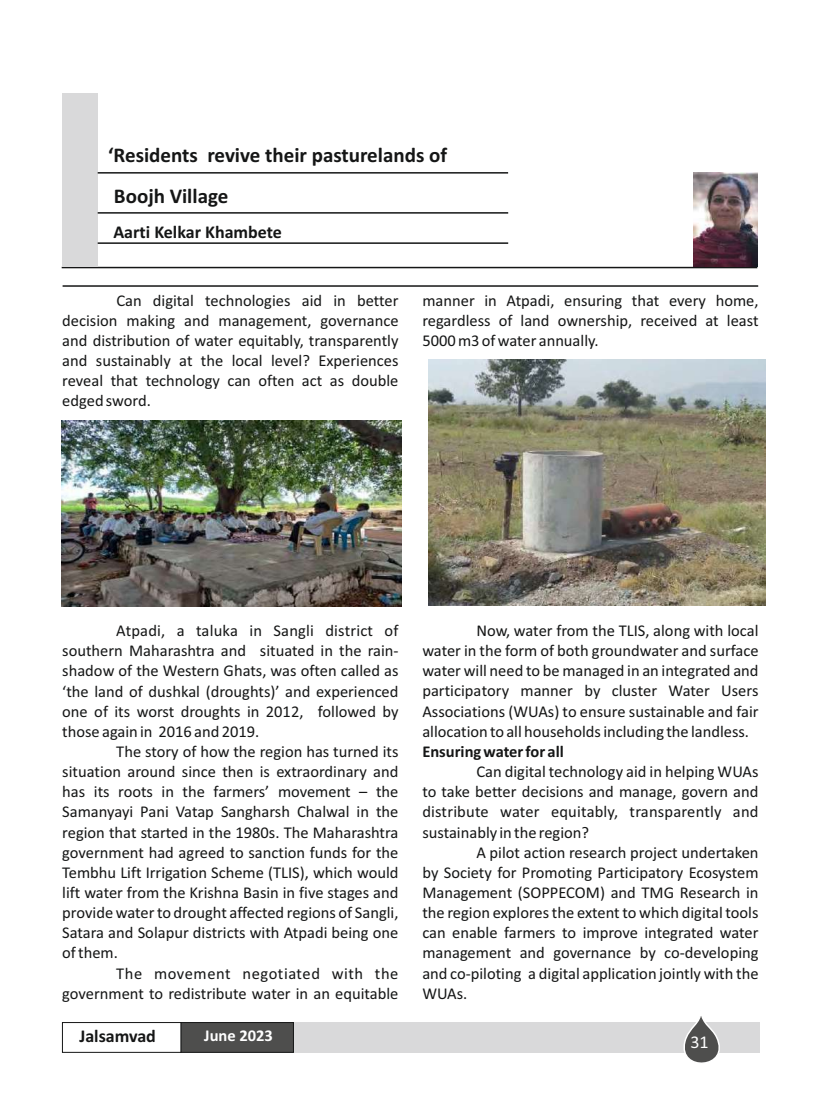
<style>
.page{position:relative;width:834px;height:1102px;background:#fff}
.page>*{position:absolute;margin:0;border:0;box-sizing:border-box;transform-origin:0 0}
.t1{font:700 21px "Calibri";color:#151616}
.t2{font:700 18px "Calibri";color:#151616}
.t3{font:18px "Calibri";color:#fff}
.t4{font:16.5px/20.1px "Calibri";color:#151616;text-align:justify}
.t5{font:700 16.5px "Calibri";color:#151616}
.t6{font:700 16.5px "Calibri";color:#fff}
</style>
<div class="page">
<hr style="left:62px;top:267px;width:695px;height:1px;background:#151616">
<div style="left:62px;top:93px;width:36px;height:173px;background:#d9d9da"></div>
<hr style="left:98px;top:172px;width:410px;height:2px;background:#151616">
<hr style="left:98px;top:242px;width:410px;height:2px;background:#151616">
<hr style="left:98px;top:212px;width:410px;height:2px;background:#151616">
<img style="left:694px;top:172px;width:63px;height:95px">
<hr style="left:63px;top:285px;width:695px;height:2px;background:#151616">
<img style="left:62px;top:421px;width:340px;height:186px">
<img style="left:429px;top:360px;width:336px;height:245px">
<div style="left:62px;top:1022px;width:119px;height:30px;background:#fff;border:1px solid #151616"></div>
<div style="left:181px;top:1022px;width:579px;height:31px;background:#d9d9da"></div>
<svg style="left:683px;top:1016px;width:37px;height:47px"></svg>
<div style="left:181px;top:1022px;width:113px;height:30px;background:#4e4e4d;border:1px solid #151616"></div>
<p class="t1" style="left:108px;top:147px;width:340px">‘Residents revive their pasturelands of</p>
<p class="t1" style="left:114px;top:187px;width:116px">Boojh Village</p>
<p class="t2" style="left:113px;top:224px;width:170px">Aarti Kelkar Khambete</p>
<p class="t4" style="left:62px;top:291px;width:338px;text-indent:54px">Can digital technologies aid in better decision making and management, governance and distribution of water equitably, transparently and sustainably at the local level? Experiences reveal that technology can often act as double edged sword.</p>
<p class="t4" style="left:422px;top:291px;width:338px">manner in Atpadi, ensuring that every home, regardless of land ownership, received at least 5000 m3 of water annually.</p>
<p class="t4" style="left:62px;top:622px;width:338px;text-indent:54px">Atpadi, a taluka in Sangli district of southern Maharashtra and situated in the rain&shy;shadow of the Western Ghats, was often called as ‘the land of dushkal (droughts)’ and experienced one of its worst droughts in 2012, followed by those again in 2016 and 2019.</p>
<p class="t4" style="left:62px;top:743px;width:338px;text-indent:54px">The story of how the region has turned its situation around since then is extraordinary and has its roots in the farmers’ movement – the Samanyayi Pani Vatap Sangharsh Chalwal in the region that started in the 1980s. The Maharashtra government had agreed to sanction funds for the Tembhu Lift Irrigation Scheme (TLIS), which would lift water from the Krishna Basin in five stages and provide water to drought affected regions of Sangli, Satara and Solapur districts with Atpadi being one of them.</p>
<p class="t4" style="left:62px;top:964px;width:338px;text-align:right">The movement negotiated with the government to redistribute water in an equitable</p>
<p class="t2" style="left:79px;top:1028px;width:78px">Jalsamvad</p>
<p class="t6" style="left:204px;top:1029px;width:70px">June 2023</p>
<p class="t4" style="left:422px;top:622px;width:338px;text-indent:54px">Now, water from the TLIS, along with local water in the form of both groundwater and surface water will need to be managed in an integrated and participatory manner by cluster Water Users Associations (WUAs) to ensure sustainable and fair allocation to all households including the landless.</p>
<p class="t5" style="left:422px;top:744px;width:143px">Ensuring water for all</p>
<p class="t4" style="left:422px;top:763px;width:338px;text-indent:54px">Can digital technology aid in helping WUAs to take better decisions and manage, govern and distribute water equitably, transparently and sustainably in the region?</p>
<p class="t4" style="left:422px;top:843px;width:338px;text-indent:54px">A pilot action research project undertaken by Society for Promoting Participatory Ecosystem Management (SOPPECOM) and TMG Research in the region explores the extent to which digital tools can enable farmers to improve integrated water management and governance by co-developing and co-piloting a digital application jointly with the WUAs.</p>
<p class="t3" style="left:690px;top:1034px;width:20px">31</p>
</div>
